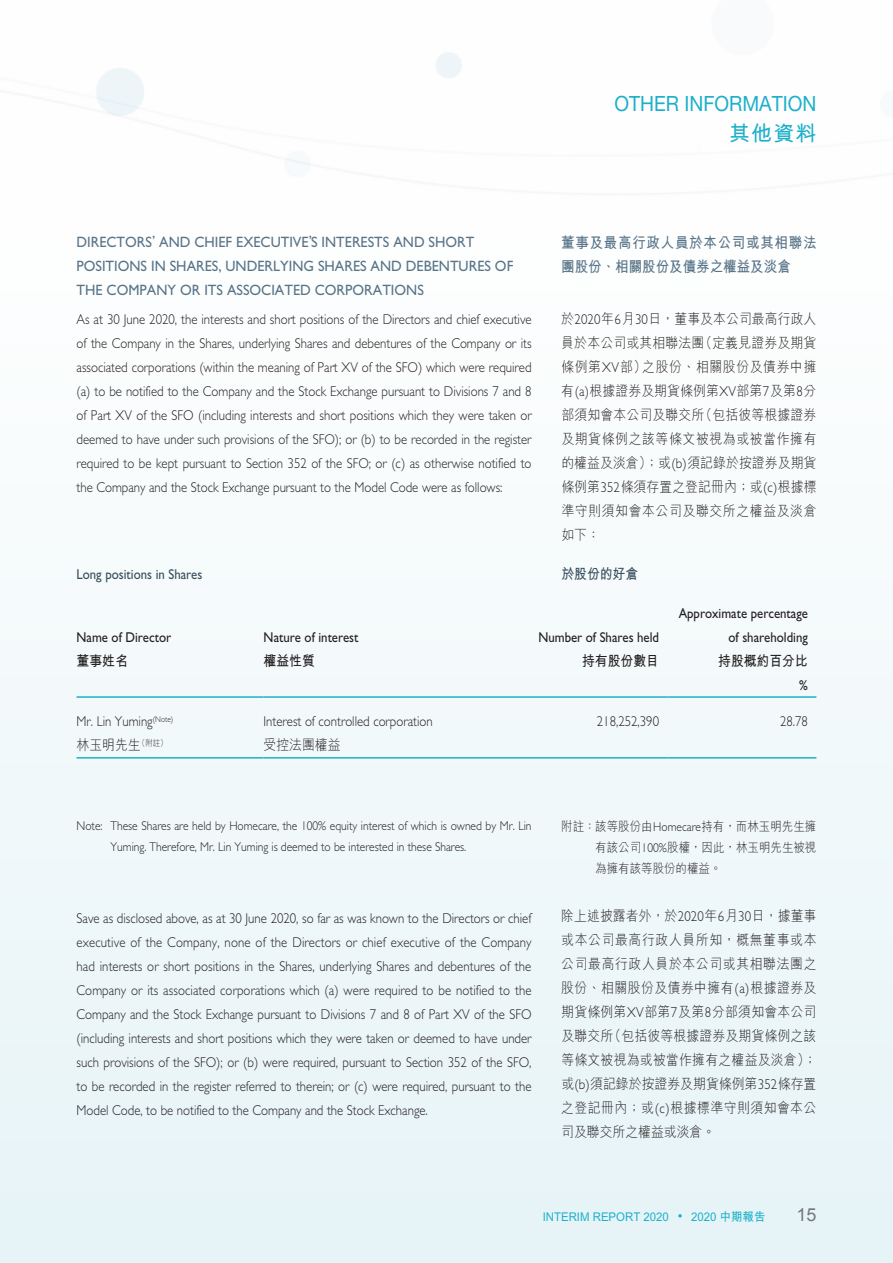
<style>
.page{position:relative;width:893px;height:1263px;background:#fff}
.page>*{position:absolute;margin:0;border:0;box-sizing:border-box;transform-origin:0 0}
.t1{font:21px "Helvetica Neue LT Std";color:#1cb0ca;scale:.92 1}
.t2{font:700 21px "M Hei HK";color:#1cb0ca}
.t3{font:18px "Arial";color:#76787b}
.t4{font:15px/24px "Gill Sans Std";color:#577488;scale:.95 1}
.t5{font:700 15px/24px "M Hei HK";letter-spacing:.055em;color:#577488;scale:.9 1}
.t6{font:300 14.25px/24px "Gill Sans Std";color:#231f20;text-align:justify;scale:.9 1}
.t7{font:300 14.25px/24px "M Hei HK";letter-spacing:.01em;color:#231f20;text-align:justify;scale:.9 1}
.t8{font:14.25px/24px "Gill Sans Std";color:#231f20;text-align:right;scale:.9 1}
.t9{font:14.25px "Gill Sans Std";color:#374c5c;scale:.9 1}
.t10{font:700 14.25px "M Hei HK";color:#231f20;scale:.9 1}
.t11{font:700 14.25px "M Hei HK";color:#374c5c;scale:.9 1}
.t12{font:300 12.75px/21px "Gill Sans Std";color:#231f20;scale:.9 1}
.t13{font:300 12.75px/21px "M Hei HK";color:#231f20;text-align:justify;scale:.9 1}
.t14{font:700 12px "M Hei HK";color:#1cb0ca;scale:.95 1}
.s1{font-family:"Gill Sans Std"}
</style>
<div class="page">
<div style="left:0;top:0;width:893px;height:1263px;background:linear-gradient(to right,#f4fafb,#f4fafb)"></div>
<svg style="left:678px;top:1214px;width:4px;height:3px"></svg>
<hr style="left:77px;top:696px;width:187px;height:2px;background:#1cb0ca">
<hr style="left:264px;top:696px;width:191px;height:2px;background:#1cb0ca">
<hr style="left:455px;top:696px;width:213px;height:2px;background:#1cb0ca">
<hr style="left:668px;top:696px;width:148px;height:2px;background:#1cb0ca">
<hr style="left:77px;top:757px;width:187px;height:1px;background:#1cb0ca">
<hr style="left:264px;top:757px;width:191px;height:1px;background:#1cb0ca">
<hr style="left:455px;top:757px;width:213px;height:1px;background:#1cb0ca">
<hr style="left:668px;top:757px;width:148px;height:1px;background:#1cb0ca">
<h1 class="t1" style="left:614px;top:91px;width:221px">OTHER INFORMATION</h1>
<h1 class="t2" style="left:729px;top:118px;width:89px">其他資料</h1>
<p class="t4" style="left:77px;top:230px;width:461px">DIRECTORS’ AND CHIEF EXECUTIVE’S INTERESTS AND SHORT<br>POSITIONS IN SHARES, UNDERLYING SHARES AND DEBENTURES OF<br>THE COMPANY OR ITS ASSOCIATED CORPORATIONS</p>
<p class="t6" style="left:77px;top:307px;width:507px">As at 30 June 2020, the interests and short positions of the Directors and chief executive of the Company in the Shares, underlying Shares and debentures of the Company or its associated corporations (within the meaning of Part XV of the SFO) which were required (a) to be notified to the Company and the Stock Exchange pursuant to Divisions 7 and 8 of Part XV of the SFO (including interests and short positions which they were taken or deemed to have under such provisions of the SFO); or (b) to be recorded in the register required to be kept pursuant to Section 352 of the SFO; or (c) as otherwise notified to the Company and the Stock Exchange pursuant to the Model Code were as follows:</p>
<p class="t9" style="left:77px;top:565px;width:141px">Long positions in Shares</p>
<p class="t5" style="left:561px;top:229px;width:285px">董事及最高行政人員於本公司或其相聯法團股份、相關股份及債券之權益及淡倉</p>
<p class="t7" style="left:561px;top:306px;width:285px">於<span class="s1">2020</span>年<span class="s1">6</span>月<span class="s1">30</span>日，董事及本公司最高行政人員於本公司或其相聯法團（定義見證券及期貨條例第<span class="s1">XV</span>部）之股份、相關股份及債券中擁有<span class="s1">(a)</span>根據證券及期貨條例第<span class="s1">XV</span>部第<span class="s1">7</span>及第<span class="s1">8</span>分部須知會本公司及聯交所（包括彼等根據證券及期貨條例之該等條文被視為或被當作擁有的權益及淡倉）；或<span class="s1">(b)</span>須記錄於按證券及期貨條例第<span class="s1">352</span>條須存置之登記冊內；或<span class="s1">(c)</span>根據標準守則須知會本公司及聯交所之權益及淡倉如下：</p>
<p class="t11" style="left:561px;top:563px;width:87px">於股份的好倉</p>
<p class="t8" style="left:77px;top:625px;width:107px">Name of Director</p>
<p class="t8" style="left:264px;top:625px;width:107px">Nature of interest</p>
<p class="t8" style="left:538px;top:625px;width:136px">Number of Shares held</p>
<p class="t8" style="left:679px;top:601px;width:145px">Approximate percentage of shareholding</p>
<p class="t10" style="left:77px;top:650px;width:59px">董事姓名</p>
<p class="t10" style="left:264px;top:650px;width:58px">權益性質</p>
<p class="t10" style="left:582px;top:650px;width:87px">持有股份數目</p>
<p class="t10" style="left:718px;top:650px;width:101px">持股概約百分比</p>
<p class="t8" style="left:799px;top:673px;width:11px">%</p>
<p class="t6" style="left:77px;top:710px;width:109px">Mr. Lin Yuming<sup>(Note)</sup></p>
<p class="t6" style="left:264px;top:710px;width:189px">Interest of controlled corporation</p>
<p class="t6" style="left:597px;top:710px;width:71px">218,252,390</p>
<p class="t6" style="left:780px;top:710px;width:33px">28.78</p>
<p class="t7" style="left:77px;top:733px;width:103px">林玉明先生<sup>（附註）</sup></p>
<p class="t7" style="left:264px;top:733px;width:87px">受控法團權益</p>
<p class="t12" style="left:111px;top:816px;width:469px;text-indent:-34px">Note: These Shares are held by Homecare, the 100% equity interest of which is owned by Mr. Lin<br>Yuming. Therefore, Mr. Lin Yuming is deemed to be interested in these Shares.</p>
<p class="t6" style="left:77px;top:907px;width:507px">Save as disclosed above, as at 30 June 2020, so far as was known to the Directors or chief executive of the Company, none of the Directors or chief executive of the Company had interests or short positions in the Shares, underlying Shares and debentures of the Company or its associated corporations which (a) were required to be notified to the Company and the Stock Exchange pursuant to Divisions 7 and 8 of Part XV of the SFO (including interests and short positions which they were taken or deemed to have under such provisions of the SFO); or (b) were required, pursuant to Section 352 of the SFO, to be recorded in the register referred to therein; or (c) were required, pursuant to the Model Code, to be notified to the Company and the Stock Exchange.</p>
<p class="t13" style="left:595px;top:816px;width:247px;text-indent:-34px">附註：該等股份由<span class="s1">Homecare</span>持有，而林玉明先生擁有該公司<span class="s1">100%</span>股權，因此，林玉明先生被視為擁有該等股份的權益。</p>
<p class="t7" style="left:561px;top:903px;width:285px">除上述披露者外，於<span class="s1">2020</span>年<span class="s1">6</span>月<span class="s1">30</span>日，據董事或本公司最高行政人員所知，概無董事或本公司最高行政人員於本公司或其相聯法團之股份、相關股份及債券中擁有<span class="s1">(a)</span>根據證券及期貨條例第<span class="s1">XV</span>部第<span class="s1">7</span>及第<span class="s1">8</span>分部須知會本公司及聯交所（包括彼等根據證券及期貨條例之該等條文被視為或被當作擁有之權益及淡倉）；或<span class="s1">(b)</span>須記錄於按證券及期貨條例第<span class="s1">352</span>條存置之登記冊內；或<span class="s1">(c)</span>根據標準守則須知會本公司及聯交所之權益或淡倉。</p>
<p class="t14" style="left:543px;top:1207px;width:134px">I NTERIM REPORT 2020</p>
<p class="t14" style="left:691px;top:1207px;width:80px">2020 中期報告</p>
<p class="t3" style="left:796px;top:1203px;width:22px">15</p>
</div>
